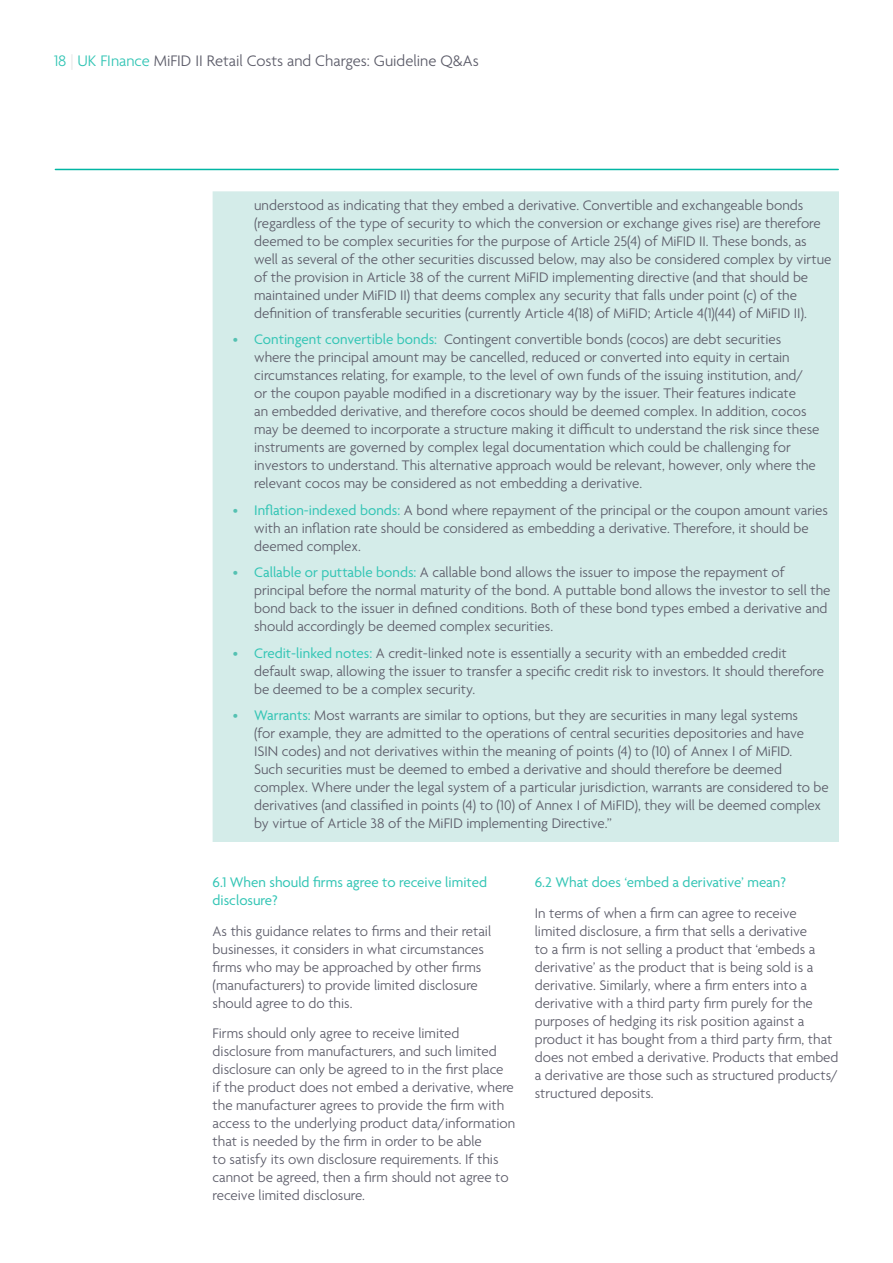
<style>
.page{position:relative;width:893px;height:1263px;background:#fff}
.page>*{position:absolute;margin:0;border:0;box-sizing:border-box;transform-origin:0 0}
.t1{font:300 16.5px "Agenda";color:#5c5c69}
.Body_text{font:300 15px/18px "Agenda";color:#5c5c69}
.Body_text-2{font:15px/18px "Agenda";color:#33c5b5}
.s1{color:#33c5b5}
.s2{color:#e4e4e4}
.s3{color:#55c1b2}
.s4{font-weight:400;color:#33c5b5}
</style>
<div class="page">
<hr style="left:55px;top:169px;width:783px;height:1px;background:#00b6a3">
<div style="left:216px;top:195px;width:619px;height:643px;background:#d4ece9"></div>
<div style="left:213px;top:191px;width:626px;height:651px;border:8px solid #d4ece9"></div>
<p class="t1" style="left:54px;top:52px;width:426px"><span class="s1">18</span> <span class="s2">|</span> <span class="s1">UK FInance</span> MiFID II Retail Costs and Charges: Guideline Q&amp;As</p>
<p class="Body_text" style="left:254px;top:197px;width:579px">understood as indicating that they embed a derivative. Convertible and exchangeable bonds (regardless of the type of security to which the conversion or exchange gives rise) are therefore deemed to be complex securities for the purpose of Article 25(4) of MiFID II. These bonds, as well as several of the other securities discussed below, may also be considered complex by virtue of the provision in Article 38 of the current MiFID implementing directive (and that should be maintained under MiFID II) that deems complex any security that falls under point (c) of the definition of transferable securities (currently Article 4(18) of MiFID; Article 4(1)(44) of MiFID II).</p>
<p class="Body_text" style="left:254px;top:331px;width:567px;text-indent:-21px"><span class="s3">•</span> <span class="s4">Contingent convertible bonds:</span> Contingent convertible bonds (cocos) are debt securities where the principal amount may be cancelled, reduced or converted into equity in certain circumstances relating, for example, to the level of own funds of the issuing institution, and/ or the coupon payable modified in a discretionary way by the issuer. Their features indicate<br>an embedded derivative, and therefore cocos should be deemed complex. In addition, cocos may be deemed to incorporate a structure making it difficult to understand the risk since these instruments are governed by complex legal documentation which could be challenging for investors to understand. This alternative approach would be relevant, however, only where the relevant cocos may be considered as not embedding a derivative.</p>
<p class="Body_text" style="left:254px;top:502px;width:575px;text-indent:-21px"><span class="s3">•</span> <span class="s4">Inflation-indexed bonds:</span> A bond where repayment of the principal or the coupon amount varies with an inflation rate should be considered as embedding a derivative. Therefore, it should be deemed complex.</p>
<p class="Body_text" style="left:254px;top:564px;width:578px;text-indent:-21px"><span class="s3">•</span> <span class="s4">Callable or puttable bonds:</span> A callable bond allows the issuer to impose the repayment of principal before the normal maturity of the bond. A puttable bond allows the investor to sell the bond back to the issuer in defined conditions. Both of these bond types embed a derivative and should accordingly be deemed complex securities.</p>
<p class="Body_text" style="left:254px;top:645px;width:571px;text-indent:-21px"><span class="s3">•</span> <span class="s4">Credit-linked notes:</span> A credit-linked note is essentially a security with an embedded credit default swap, allowing the issuer to transfer a specific credit risk to investors. It should therefore be deemed to be a complex security.</p>
<p class="Body_text" style="left:254px;top:707px;width:576px;text-indent:-21px"><span class="s3">•</span> <span class="s4">Warrants:</span> Most warrants are similar to options, but they are securities in many legal systems<br>(for example, they are admitted to the operations of central securities depositories and have ISIN codes) and not derivatives within the meaning of points (4) to (10) of Annex I of MiFID.<br>Such securities must be deemed to embed a derivative and should therefore be deemed complex. Where under the legal system of a particular jurisdiction, warrants are considered to be derivatives (and classified in points (4) to (10) of Annex I of MiFID), they will be deemed complex by virtue of Article 38 of the MiFID implementing Directive.”</p>
<p class="Body_text-2" style="left:213px;top:874px;width:276px">6.1 When should firms agree to receive limited disclosure?</p>
<p class="Body_text" style="left:213px;top:923px;width:280px">As this guidance relates to firms and their retail businesses, it considers in what circumstances firms who may be approached by other firms (manufacturers) to provide limited disclosure should agree to do this.</p>
<p class="Body_text" style="left:213px;top:1025px;width:304px">Firms should only agree to receive limited disclosure from manufacturers, and such limited disclosure can only be agreed to in the first place if the product does not embed a derivative, where the manufacturer agrees to provide the firm with access to the underlying product data/information that is needed by the firm in order to be able<br>to satisfy its own disclosure requirements. If this cannot be agreed, then a firm should not agree to receive limited disclosure.</p>
<p class="Body_text-2" style="left:535px;top:874px;width:253px">6.2 What does ‘embed a derivative’ mean?</p>
<p class="Body_text" style="left:535px;top:905px;width:305px">In terms of when a firm can agree to receive limited disclosure, a firm that sells a derivative<br>to a firm is not selling a product that ‘embeds a derivative’ as the product that is being sold is a derivative. Similarly, where a firm enters into a derivative with a third party firm purely for the purposes of hedging its risk position against a product it has bought from a third party firm, that does not embed a derivative. Products that embed a derivative are those such as structured products/ structured deposits.</p>
</div>
